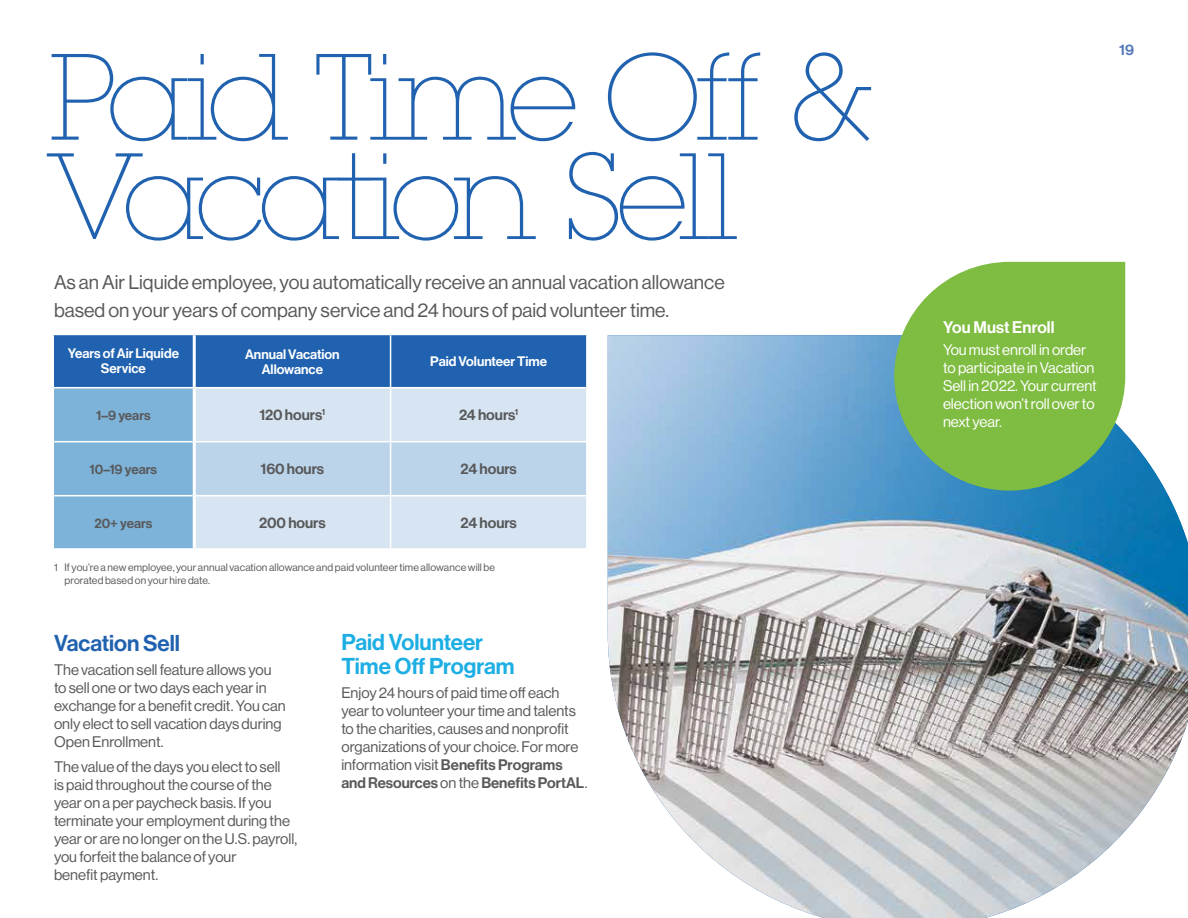
<style>
.page{position:relative;width:1188px;height:918px;background:#fff}
.page>*{position:absolute;margin:0;border:0;box-sizing:border-box;transform-origin:0 0}
.t1{font:200 120px/99.3px "Lubalin Graph Std";letter-spacing:-.055em;color:#2062af}
.t2{font:22.5px/24px "N Haas Grotesk DS Std 65 Md";color:#1daee4}
.t3{font:22.5px "N Haas Grotesk DS Std 65 Md";color:#2062af}
.t4{font:19.5px/28.5px "N Haas Grotesk DS Std 55 Rg";color:#58595b}
.t5{font:16.5px "N Haas Grotesk DS Std 65 Md";color:#fff}
.t6{font:15px/18px "N Haas Grotesk DS Std 55 Rg";color:#58595b}
.t7{font:15px/18px "N Haas Grotesk DS Std 55 Rg";letter-spacing:-.005em;color:#fff}
.t8{font:15px "N Haas Grotesk DS Std 65 Md";letter-spacing:-.005em;color:#58595b}
.t9{font:15px "N Haas Grotesk DS Std 65 Md";color:#5477ba}
.t10{font:13.5px/15px "N Haas Grotesk DS Std 65 Md";color:#fff;text-align:center}
.t11{font:13.5px "N Haas Grotesk DS Std 65 Md";color:#58595b}
.t12{font:10.5px/13.5px "N Haas Grotesk DS Std 55 Rg";letter-spacing:.015em;color:#58595b}
.s1{font-family:"N Haas Grotesk DS Std 65 Md"}
.s2{font-family:"N Haas Grotesk DS Std 55 Rg"}
</style>
<div class="page">
<img style="left:608px;top:335px;width:580px;height:583px">
<svg style="left:54px;top:335px;width:532px;height:213px;background:#93b7da"></svg>
<hr style="left:54px;top:441px;width:139px;height:1px;background:#fff">
<hr style="left:196px;top:441px;width:195px;height:1px;background:#fff">
<hr style="left:391px;top:441px;width:197px;height:1px;background:#fff">
<hr style="left:54px;top:495px;width:139px;height:1px;background:#fff">
<hr style="left:196px;top:495px;width:195px;height:1px;background:#fff">
<hr style="left:391px;top:495px;width:197px;height:1px;background:#fff">
<hr style="left:390px;top:335px;width:1px;height:52px;background:#fff">
<hr style="left:390px;top:388px;width:1px;height:53px;background:#fff">
<hr style="left:390px;top:442px;width:1px;height:53px;background:#fff">
<hr style="left:390px;top:496px;width:1px;height:52px;background:#fff">
<hr style="left:193px;top:335px;width:3px;height:52px;background:#fff">
<hr style="left:193px;top:388px;width:3px;height:54px;background:#fff">
<hr style="left:193px;top:442px;width:3px;height:54px;background:#fff">
<hr style="left:193px;top:496px;width:3px;height:52px;background:#fff">
<hr style="left:54px;top:387px;width:140px;height:1px;background:#fff">
<hr style="left:194px;top:387px;width:197px;height:1px;background:#fff">
<hr style="left:391px;top:387px;width:197px;height:1px;background:#fff">
<svg style="left:894px;top:262px;width:231px;height:229px;background:#7dba5a"></svg>
<h1 class="t1" style="left:48px;top:49px;width:826px">Paid Time Off &amp;<br>Vacation Sell</h1>
<h3 class="t4" style="left:54px;top:268px;width:672px">As an Air Liquide employee, you automatically receive an annual vacation allowance based on your years of company service and 24 hours of paid volunteer time.</h3>
<p class="t10" style="left:68px;top:346px;width:113px">Years of Air Liquide<br>Service</p>
<p class="t10" style="left:245px;top:347px;width:96px">Annual Vacation<br>Allowance</p>
<p class="t10" style="left:430px;top:354px;width:118px">Paid Volunteer Time</p>
<p class="t11" style="left:96px;top:407px;width:56px">1–9 years</p>
<p class="t8" style="left:260px;top:407px;width:67px">120 hours<sup>1</sup></p>
<p class="t8" style="left:459px;top:407px;width:61px">24 hours<sup>1</sup></p>
<p class="t11" style="left:90px;top:461px;width:69px">10–19 years</p>
<p class="t8" style="left:261px;top:461px;width:65px">160 hours</p>
<p class="t8" style="left:461px;top:461px;width:58px">24 hours</p>
<p class="t11" style="left:94px;top:515px;width:60px">20+ years</p>
<p class="t8" style="left:259px;top:514px;width:68px">200 hours</p>
<p class="t8" style="left:461px;top:514px;width:58px">24 hours</p>
<p class="t12" style="left:64px;top:560px;width:432px;text-indent:-10px">1 If you’re a new employee, your annual vacation allowance and paid volunteer time allowance will be prorated based on your hire date.</p>
<h2 class="t3" style="left:54px;top:630px;width:128px">Vacation Sell</h2>
<p class="t6" style="left:54px;top:661px;width:233px">The vacation sell feature allows you to sell one or two days each year in exchange for a benefit credit. You can only elect to sell vacation days during<br>Open Enrollment.</p>
<p class="t6" style="left:54px;top:758px;width:245px">The value of the days you elect to sell<br>is paid throughout the course of the year on a per paycheck basis. If you terminate your employment during the year or are no longer on the U.S. payroll, you forfeit the balance of your<br>benefit payment.</p>
<h2 class="t2" style="left:341px;top:630px;width:175px">Paid Volunteer<br>Time Off Program</h2>
<p class="t6" style="left:341px;top:684px;width:239px">Enjoy 24 hours of paid time off each year to volunteer your time and talents to the charities, causes and nonprofit organizations of your choice. For more information visit <span class="s1">Benefits Programs</span></p>
<p class="t8" style="left:341px;top:774px;width:248px">and Resources <span class="s2">on the</span> Benefits PortAL<span class="s2">.</span></p>
<p class="t9" style="left:1119px;top:41px;width:16px">19</p>
<p class="t5" style="left:943px;top:317px;width:113px">You Must Enroll</p>
<p class="t7" style="left:943px;top:341px;width:155px">You must enroll in order to participate in Vacation<br>Sell in 2022. Your current election won’t roll over to next year.</p>
</div>
